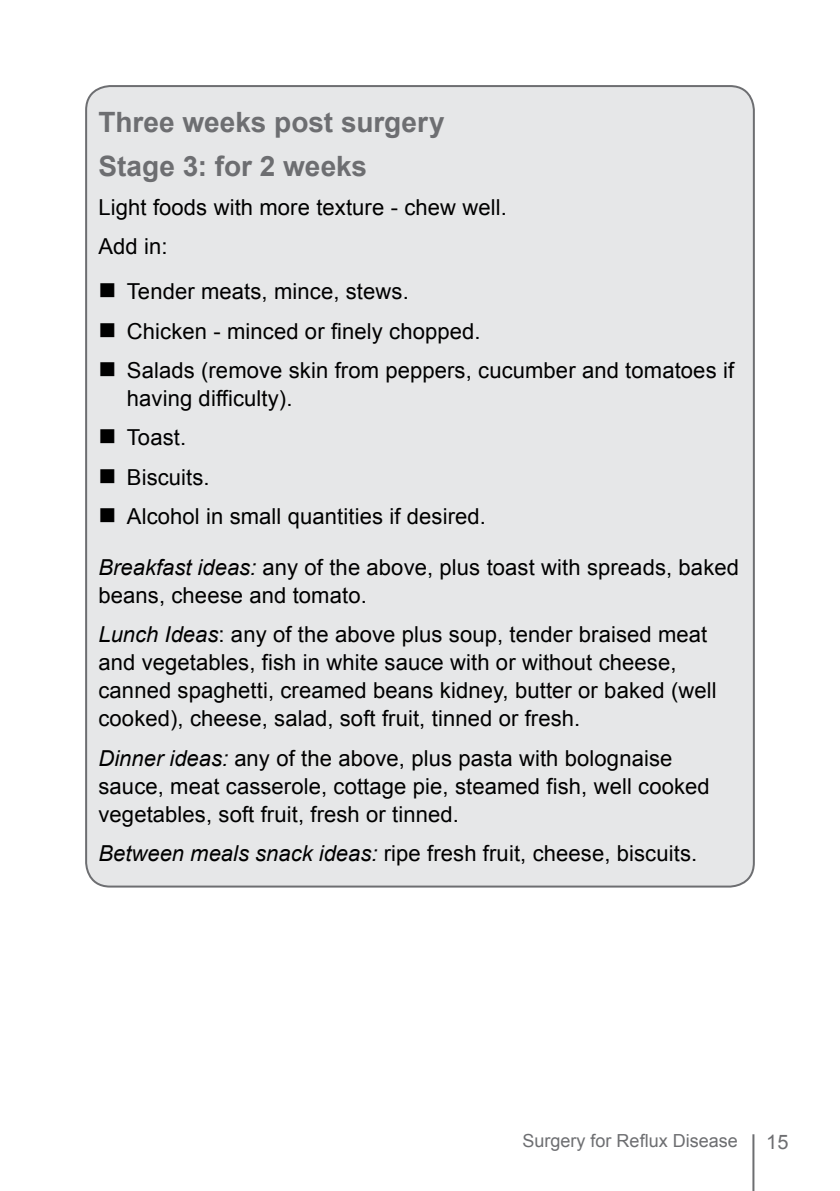
<style>
.page{position:relative;width:840px;height:1191px;background:#fff}
.page>*{position:absolute;margin:0;border:0;box-sizing:border-box;transform-origin:0 0}
.t1{font:700 28px/43.4px "Arial";color:#6d6e71}
.t2{font:22px/28px "Arial";letter-spacing:.005em;color:#000}
.t3{font:20px "Arial";color:#6d6e71}
.t4{font:18px "Arial";color:#6d6e71}
.s1{font-style:italic}
</style>
<div class="page">
<hr style="left:752px;top:1134px;width:2px;height:57px;background:#6d6e71">
<div style="left:86px;top:86px;width:667px;height:800px;background:#e6e7e8;border-radius:24px"></div>
<p class="t1" style="left:98px;top:101px;width:347px">Three weeks post surgery<br>Stage 3: for 2 weeks</p>
<p class="t2" style="left:98px;top:188px;width:409px;line-height:39.4px">Light foods with more texture - chew well.<br>Add in:</p>
<p class="t2" style="left:98px;top:278px;width:311px">■ Tender meats, mince, stews.</p>
<p class="t2" style="left:98px;top:317px;width:383px">■ Chicken - minced or finely chopped.</p>
<p class="t2" style="left:127px;top:356px;width:608px;text-indent:-28px">■ Salads (remove skin from peppers, cucumber and tomatoes if having difficulty).</p>
<p class="t2" style="left:98px;top:424px;width:89px">■ Toast.</p>
<p class="t2" style="left:98px;top:463px;width:113px">■ Biscuits.</p>
<p class="t2" style="left:98px;top:502px;width:389px">■ Alcohol in small quantities if desired.</p>
<p class="t2" style="left:98px;top:553px;width:641px"><span class="s1">Breakfast ideas:</span> any of the above, plus toast with spreads, baked beans, cheese and tomato.</p>
<p class="t2" style="left:98px;top:620px;width:619px"><span class="s1">Lunch Ideas</span>: any of the above plus soup, tender braised meat and vegetables, fish in white sauce with or without cheese, canned spaghetti, creamed beans kidney, butter or baked (well cooked), cheese, salad, soft fruit, tinned or fresh.</p>
<p class="t2" style="left:98px;top:744px;width:612px"><span class="s1">Dinner ideas:</span> any of the above, plus pasta with bolognaise sauce, meat casserole, cottage pie, steamed fish, well cooked vegetables, soft fruit, fresh or tinned.</p>
<p class="t2" style="left:98px;top:839px;width:600px"><span class="s1">Between meals snack ideas:</span> ripe fresh fruit, cheese, biscuits.</p>
<p class="t4" style="left:522px;top:1129px;width:217px">Surgery for Reflux Disease</p>
<p class="t3" style="left:765px;top:1128px;width:24px">15</p>
</div>
